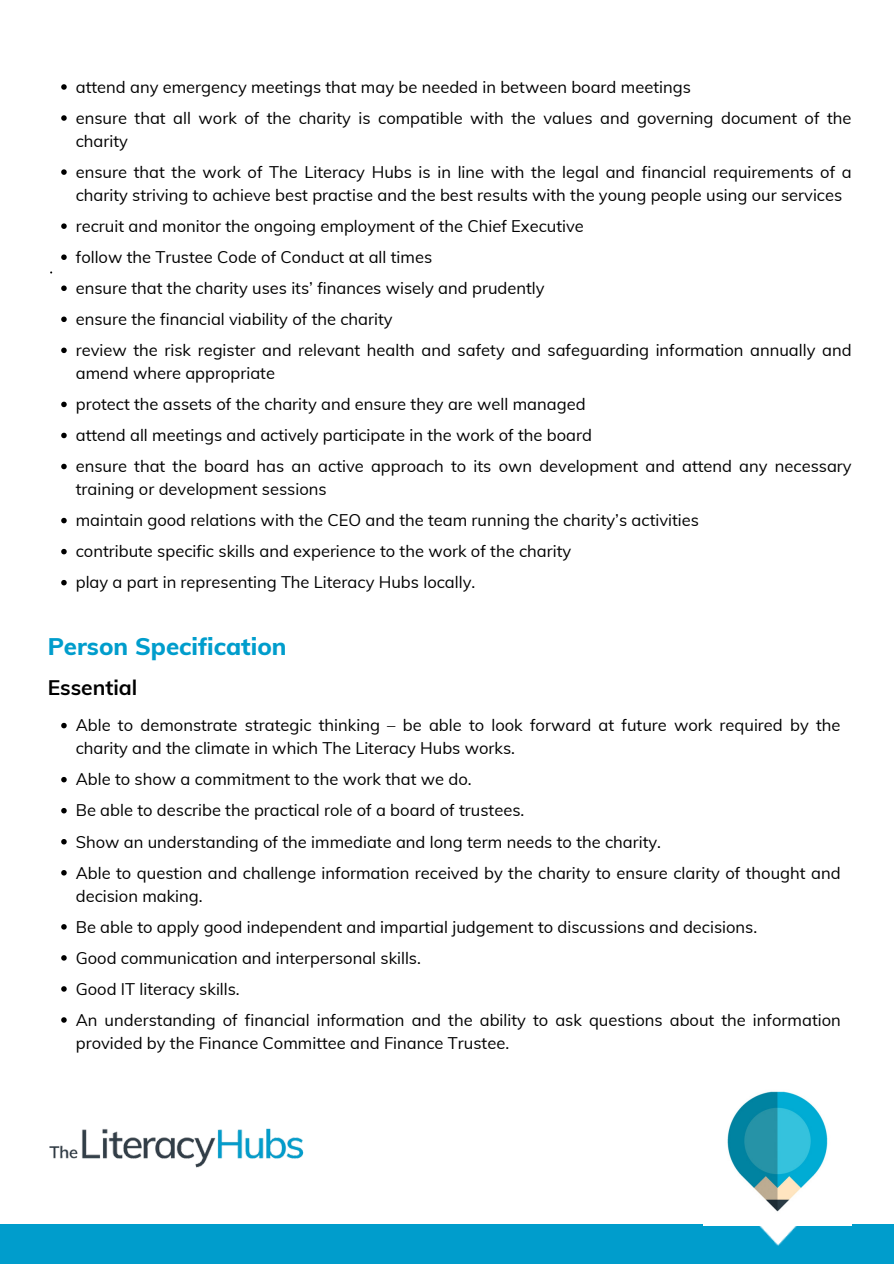
<style>
.page{position:relative;width:894px;height:1264px;background:#fff}
.page>*{position:absolute;margin:0;border:0;box-sizing:border-box;transform-origin:0 0}
.t1{font:800 24px "Muli";color:#009dcc}
.t2{font:700 21px "Muli";color:#000}
.t3{font:16.5px/23px "Muli";color:#000}
</style>
<div class="page">
<div style="left:0;top:1224px;width:893px;height:39px;background:#009dcc"></div>
<img style="left:49px;top:1128px;width:255px;height:40px">
<img style="left:727px;top:1091px;width:101px;height:121px">
<svg style="left:61px;top:84px;width:6px;height:6px"></svg>
<svg style="left:61px;top:115px;width:6px;height:6px"></svg>
<svg style="left:61px;top:169px;width:6px;height:6px"></svg>
<svg style="left:61px;top:223px;width:6px;height:6px"></svg>
<svg style="left:61px;top:254px;width:6px;height:6px"></svg>
<svg style="left:61px;top:285px;width:6px;height:6px"></svg>
<svg style="left:61px;top:316px;width:6px;height:6px"></svg>
<svg style="left:61px;top:347px;width:6px;height:6px"></svg>
<svg style="left:61px;top:401px;width:6px;height:6px"></svg>
<svg style="left:61px;top:433px;width:6px;height:5px"></svg>
<svg style="left:61px;top:464px;width:6px;height:5px"></svg>
<svg style="left:61px;top:518px;width:6px;height:5px"></svg>
<svg style="left:61px;top:549px;width:6px;height:5px"></svg>
<svg style="left:61px;top:580px;width:6px;height:5px"></svg>
<svg style="left:61px;top:722px;width:6px;height:6px"></svg>
<svg style="left:61px;top:777px;width:6px;height:5px"></svg>
<svg style="left:61px;top:808px;width:6px;height:5px"></svg>
<svg style="left:61px;top:839px;width:6px;height:5px"></svg>
<svg style="left:61px;top:870px;width:6px;height:5px"></svg>
<svg style="left:61px;top:924px;width:6px;height:5px"></svg>
<svg style="left:61px;top:955px;width:6px;height:5px"></svg>
<svg style="left:61px;top:986px;width:6px;height:5px"></svg>
<svg style="left:61px;top:1017px;width:6px;height:5px"></svg>
<p class="t3" style="left:76px;top:75px;width:616px">attend any emergency meetings that may be needed in between board meetings</p>
<p class="t3" style="left:76px;top:106px;width:777px">ensure that all work of the charity is compatible with the values and governing document of the charity</p>
<p class="t3" style="left:76px;top:160px;width:777px">ensure that the work of The Literacy Hubs is in line with the legal and financial requirements of a charity striving to achieve best practise and the best results with the young people using our services</p>
<p class="t3" style="left:76px;top:214px;width:509px">recruit and monitor the ongoing employment of the Chief Executive</p>
<p class="t3" style="left:76px;top:245px;width:358px">follow the Trustee Code of Conduct at all times</p>
<p class="t3" style="left:76px;top:276px;width:470px">ensure that the charity uses its’ finances wisely and prudently</p>
<p class="t3" style="left:76px;top:307px;width:318px">ensure the financial viability of the charity</p>
<p class="t3" style="left:76px;top:338px;width:777px">review the risk register and relevant health and safety and safeguarding information annually and amend where appropriate</p>
<p class="t3" style="left:76px;top:392px;width:511px">protect the assets of the charity and ensure they are well managed</p>
<p class="t3" style="left:76px;top:423px;width:517px">attend all meetings and actively participate in the work of the board</p>
<p class="t3" style="left:76px;top:454px;width:777px">ensure that the board has an active approach to its own development and attend any necessary training or development sessions</p>
<p class="t3" style="left:76px;top:508px;width:624px">maintain good relations with the CEO and the team running the charity’s activities</p>
<p class="t3" style="left:76px;top:539px;width:497px">contribute specific skills and experience to the work of the charity</p>
<p class="t3" style="left:76px;top:570px;width:401px">play a part in representing The Literacy Hubs locally.</p>
<p class="t1" style="left:48px;top:630px;width:240px">Person Specification</p>
<p class="t2" style="left:48px;top:673px;width:91px">Essential</p>
<p class="t3" style="left:76px;top:713px;width:766px">Able to demonstrate strategic thinking – be able to look forward at future work required by the charity and the climate in which The Literacy Hubs works.</p>
<p class="t3" style="left:76px;top:767px;width:397px">Able to show a commitment to the work that we do.</p>
<p class="t3" style="left:76px;top:798px;width:450px">Be able to describe the practical role of a board of trustees.</p>
<p class="t3" style="left:76px;top:829px;width:586px">Show an understanding of the immediate and long term needs to the charity.</p>
<p class="t3" style="left:76px;top:860px;width:766px">Able to question and challenge information received by the charity to ensure clarity of thought and decision making.</p>
<p class="t3" style="left:76px;top:914px;width:682px">Be able to apply good independent and impartial judgement to discussions and decisions.</p>
<p class="t3" style="left:76px;top:945px;width:346px">Good communication and interpersonal skills.</p>
<p class="t3" style="left:76px;top:977px;width:165px">Good IT literacy skills.</p>
<p class="t3" style="left:76px;top:1008px;width:766px">An understanding of financial information and the ability to ask questions about the information provided by the Finance Committee and Finance Trustee.</p>
</div>
